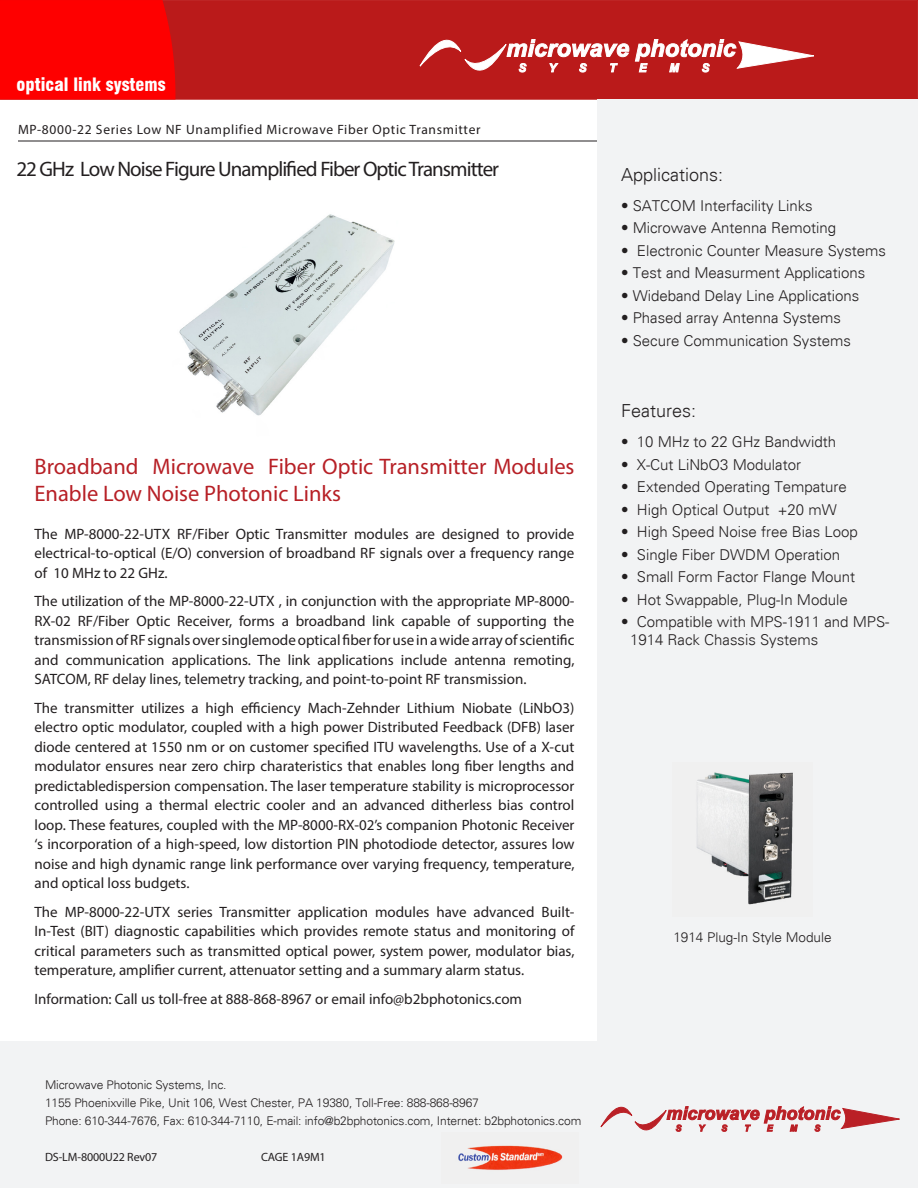
<style>
.page{position:relative;width:918px;height:1188px;background:#fff}
.page>*{position:absolute;margin:0;border:0;box-sizing:border-box;transform-origin:0 0}
.Red_-_Product_Pitch{font:22.5px/27px "Myriad Pro";color:#b72026}
.t1{font:21px "Myriad Pro";letter-spacing:-.045em;color:#231f20}
.t2{font:300 18px "Univers";color:#231f20}
.t3{font:900 condensed 18px "Swiss 721 BT";color:#fff}
.Text{font:15px/19.5px "Myriad Pro";color:#231f20;text-align:justify}
.t4{font:300 15px/18px "Univers";color:#231f20}
.Red_-_Product_Pitch-2{font:15px/19.5px "Myriad Pro";color:#231f20;text-align:justify}
.t5{font:13.5px "Myriad Pro";letter-spacing:.05em;color:#231f20}
.t6{font:300 13.5px "Univers";color:#231f20}
.t7{font:300 12px/18px "Univers";letter-spacing:-.01em;color:#231f20}
.t8{font:12px "Myriad Pro";letter-spacing:-.01em;color:#231f20}
</style>
<div class="page">
<hr style="left:18px;top:141px;width:579px;height:1px;background:#231f20">
<div style="left:0;top:0;width:918px;height:100px;background:#ba1a1a;border:1px solid #ba1a1a"></div>
<div style="left:0;top:0;width:175px;height:100px;background:#fe0000"></div>
<svg style="left:420px;top:39px;width:394px;height:34px"></svg>
<div style="left:0;top:1041px;width:918px;height:147px;background:#f2f3f4"></div>
<div style="left:598px;top:100px;width:320px;height:1088px;background:#f2f3f4"></div>
<img style="left:696px;top:772px;width:97px;height:133px">
<img style="left:179px;top:214px;width:216px;height:202px">
<svg style="left:601px;top:1106px;width:299px;height:26px"></svg>
<img style="left:458px;top:1145px;width:105px;height:25px">
<p class="t3" style="left:17px;top:74px;width:150px">optical link systems</p>
<p class="t5" style="left:18px;top:121px;width:464px">MP-8000-22 Series Low NF Unamplified Microwave Fiber Optic Transmitter</p>
<p class="t1" style="left:16px;top:156px;width:484px">22 GHz Low Noise Figure Unamplified Fiber Optic Transmitter</p>
<p class="Red_-_Product_Pitch" style="left:34px;top:453px;width:542px">Broadband Microwave Fiber Optic Transmitter Modules<br>Enable Low Noise Photonic Links</p>
<p class="Red_-_Product_Pitch-2" style="left:34px;top:524px;width:541px">The MP-8000-22-UTX RF/Fiber Optic Transmitter modules are designed to provide electrical-to-optical (E/O) conversion of broadband RF signals over a frequency range of 10 MHz to 22 GHz.</p>
<p class="Text" style="left:34px;top:591px;width:542px">The utilization of the MP-8000-22-UTX , in conjunction with the appropriate MP-8000- RX-02 RF/Fiber Optic Receiver, forms a broadband link capable of supporting the transmission of RF signals over singlemode optical fiber for use in a wide array of scientific and communication applications. The link applications include antenna remoting, SATCOM, RF delay lines, telemetry tracking, and point-to-point RF transmission.</p>
<p class="Text" style="left:34px;top:698px;width:542px">The transmitter utilizes a high efficiency Mach-Zehnder Lithium Niobate (LiNbO3) electro optic modulator, coupled with a high power Distributed Feedback (DFB) laser diode centered at 1550 nm or on customer specified ITU wavelengths. Use of a X-cut modulator ensures near zero chirp charateristics that enables long fiber lengths and predictabledispersion compensation. The laser temperature stability is microprocessor controlled using a thermal electric cooler and an advanced ditherless bias control loop. These features, coupled with the MP-8000-RX-02’s companion Photonic Receiver ‘s incorporation of a high-speed, low distortion PIN photodiode detector, assures low noise and high dynamic range link performance over varying frequency, temperature, and optical loss budgets.</p>
<p class="Text" style="left:34px;top:902px;width:542px">The MP-8000-22-UTX series Transmitter application modules have advanced Built-In-Test (BIT) diagnostic capabilities which provides remote status and monitoring of critical parameters such as transmitted optical power, system power, modulator bias, temperature, amplifier current, attenuator setting and a summary alarm status.</p>
<p class="Text" style="left:34px;top:989px;width:489px">Information: Call us toll-free at 888-868-8967 or email info@b2bphotonics.com</p>
<p class="t7" style="left:45px;top:1075px;width:538px">Microwave Photonic Systems, Inc.<br>1155 Phoenixville Pike, Unit 106, West Chester, PA 19380, Toll-Free: 888-868-8967<br>Phone: 610-344-7676, Fax: 610-344-7110, E-mail: info@b2bphotonics.com, Internet: b2bphotonics.com</p>
<p class="t8" style="left:45px;top:1149px;width:114px">DS-LM-8000U22 Rev07</p>
<p class="t8" style="left:261px;top:1149px;width:66px">CAGE 1A9M1</p>
<p class="t2" style="left:621px;top:164px;width:104px">Applications:</p>
<p class="t4" style="left:621px;top:197px;width:193px">• SATCOM Interfacility Links</p>
<p class="t4" style="left:621px;top:219px;width:217px">• Microwave Antenna Remoting</p>
<p class="t4" style="left:621px;top:242px;width:267px">• Electronic Counter Measure Systems</p>
<p class="t4" style="left:621px;top:264px;width:246px">• Test and Measurment Applications</p>
<p class="t4" style="left:621px;top:287px;width:240px">• Wideband Delay Line Applications</p>
<p class="t4" style="left:621px;top:309px;width:222px">• Phased array Antenna Systems</p>
<p class="t4" style="left:621px;top:332px;width:232px">• Secure Communication Systems</p>
<p class="t2" style="left:621px;top:400px;width:77px">Features:</p>
<p class="t4" style="left:621px;top:433px;width:217px">• 10 MHz to 22 GHz Bandwidth</p>
<p class="t4" style="left:621px;top:455px;width:182px">• X-Cut LiNbO3 Modulator</p>
<p class="t4" style="left:621px;top:478px;width:227px">• Extended Operating Tempature</p>
<p class="t4" style="left:621px;top:500px;width:217px">• High Optical Output +20 mW</p>
<p class="t4" style="left:621px;top:523px;width:238px">• High Speed Noise free Bias Loop</p>
<p class="t4" style="left:621px;top:545px;width:221px">• Single Fiber DWDM Operation</p>
<p class="t4" style="left:621px;top:568px;width:236px">• Small Form Factor Flange Mount</p>
<p class="t4" style="left:621px;top:590px;width:228px">• Hot Swappable, Plug-In Module</p>
<p class="t4" style="left:630px;top:613px;width:261px;text-indent:-9px">• Compatible with MPS-1911 and MPS-<br>1914 Rack Chassis Systems</p>
<p class="t6" style="left:673px;top:929px;width:160px">1914 Plug-In Style Module</p>
</div>
